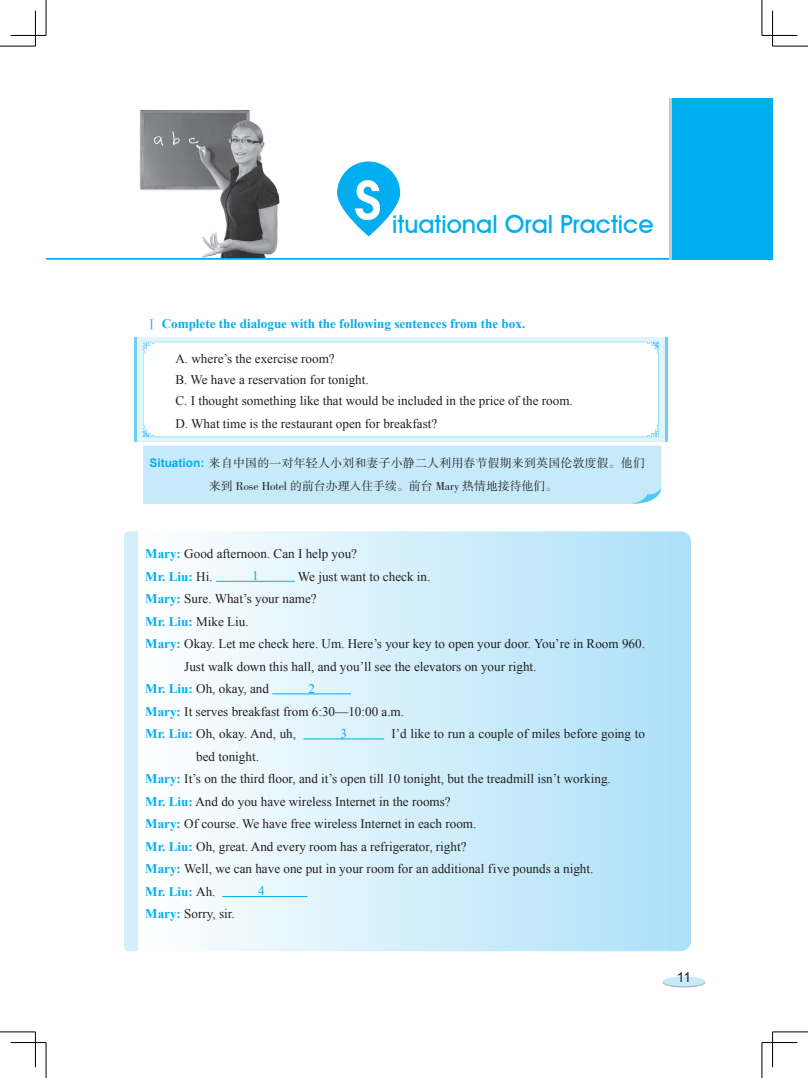
<style>
.page{position:relative;width:808px;height:1078px;background:#fff}
.page>*{position:absolute;margin:0;border:0;box-sizing:border-box;transform-origin:0 0}
.t1{font:500 25px "Avant Garde IT Cby BT";color:#00aeef}
.t2{font:13.75px "Arial";color:#231f20}
.t3{font:13.12px/22.5px "Times New Roman";color:#231f20}
.t4{font:700 13.12px "Times New Roman";color:#00aeef}
.t5{font:13.12px "Times New Roman";color:#00aeef}
.t6{font:11.88px/22.5px "FZSSK GBK1 0";letter-spacing:.02em;color:#231f20}
.s1{font-family:"Sim Sun";font-weight:400}
.s2{font-family:"Arial";font-weight:700;color:#00aeef}
.s3{font-weight:700;color:#00aeef}
.s4{color:#00aeef}
</style>
<div class="page">
<svg style="left:663px;top:977px;width:42px;height:10px"></svg>
<div style="left:663px;top:976px;width:42px;height:10px;background:#c6eafa;border-radius:50%"></div>
<div style="left:143px;top:445px;width:519px;height:59px;background:#c6eafa"></div>
<img style="left:140px;top:110px;width:140px;height:148px">
<div style="left:338px;top:162px;width:62px;height:74px;background:#00aeef;border-radius:31px"></div>
<div style="left:337px;top:162px;width:63px;height:74px;border:1px solid #00aeef;border-radius:31px"></div>
<hr style="left:46px;top:258px;width:638px;height:2px;background:#00aeef">
<div style="left:669px;top:98px;width:10px;height:162px;background:#c7c8ca"></div>
<div style="left:672px;top:98px;width:100px;height:162px;background:#00aeef"></div>
<div style="left:135px;top:337px;width:532px;height:104px;background:#e1f4fc"></div>
<hr style="left:135px;top:337px;width:2px;height:104px;background:#6bcff6">
<hr style="left:665px;top:337px;width:2px;height:104px;background:#6bcff6">
<div style="left:143px;top:341px;width:516px;height:96px;background:#fff"></div>
<svg style="left:202px;top:531px;width:489px;height:419px;background:#cfedfa"></svg>
<div style="left:124px;top:531px;width:14px;height:419px;background:#d4effb"></div>
<hr style="left:216px;top:581px;width:79px;height:1px;background:#00aeef">
<hr style="left:272px;top:693px;width:79px;height:1px;background:#00aeef">
<hr style="left:304px;top:738px;width:80px;height:1px;background:#00aeef">
<hr style="left:222px;top:896px;width:85px;height:1px;background:#00aeef">
<hr style="left:0;top:46px;width:35px;height:1px;background:#000">
<hr style="left:772px;top:46px;width:36px;height:1px;background:#000">
<hr style="left:0;top:1031px;width:35px;height:1px;background:#000">
<hr style="left:772px;top:1031px;width:36px;height:1px;background:#000">
<hr style="left:46px;top:0;width:1px;height:35px;background:#000">
<hr style="left:46px;top:1042px;width:1px;height:35px;background:#000">
<hr style="left:762px;top:0;width:1px;height:35px;background:#000">
<hr style="left:762px;top:1042px;width:1px;height:35px;background:#000">
<hr style="left:11px;top:35px;width:35px;height:1px;background:#000">
<hr style="left:762px;top:35px;width:35px;height:1px;background:#000">
<hr style="left:11px;top:1042px;width:35px;height:1px;background:#000">
<hr style="left:762px;top:1042px;width:35px;height:1px;background:#000">
<hr style="left:35px;top:11px;width:1px;height:35px;background:#000">
<hr style="left:35px;top:1031px;width:1px;height:36px;background:#000">
<hr style="left:772px;top:11px;width:1px;height:35px;background:#000">
<hr style="left:772px;top:1031px;width:1px;height:36px;background:#000">
<h1 class="t1" style="left:354px;top:209px;width:301px"><sup>S</sup> ituational Oral Practice</h1>
<p class="t4" style="left:145px;top:314px;width:381px"><span class="s1">Ⅰ</span> Complete the dialogue with the following sentences from the box.</p>
<p class="t3" style="left:175px;top:347px;width:399px;line-height:21.2px">A. where’s the exercise room?<br>B. We have a reservation for tonight.<br>C. I thought something like that would be included in the price of the room.</p>
<p class="t3" style="left:175px;top:412px;width:263px">D. What time is the restaurant open for breakfast?</p>
<p class="t6" style="left:209px;top:452px;width:437px;text-indent:-60px"><span class="s2">Situation:</span> 来自中国的一对年轻人小刘和妻子小静二人利用春节假期来到英国伦敦度假。他们来到 Rose Hotel 的前台办理入住手续。前台 Mary 热情地接待他们。</p>
<p class="t3" style="left:145px;top:542px;width:213px"><span class="s3">Mary:</span> Good afternoon. Can I help you?<br><span class="s3">Mr. Liu:</span> Hi.</p>
<p class="t5" style="left:252px;top:566px;width:8px">1</p>
<p class="t3" style="left:298px;top:564px;width:134px">We just want to check in.</p>
<p class="t3" style="left:145px;top:587px;width:173px"><span class="s3">Mary:</span> Sure. What’s your name?</p>
<p class="t3" style="left:145px;top:609px;width:105px"><span class="s3">Mr. Liu:</span> Mike Liu.</p>
<p class="t3" style="left:145px;top:632px;width:501px"><span class="s3">Mary:</span> Okay. Let me check here. Um. Here’s your key to open your door. You’re in Room 960.</p>
<p class="t3" style="left:184px;top:654px;width:354px">Just walk down this hall, and you’ll see the elevators on your right.</p>
<p class="t3" style="left:145px;top:677px;width:125px"><span class="s3">Mr. Liu:</span> Oh, okay, and</p>
<p class="t3" style="left:145px;top:676px;width:260px;text-indent:163px"><span class="s4">2<br></span><span class="s3">Mary:</span> It serves breakfast from 6:30—10:00 a.m.<br><span class="s3">Mr. Liu:</span> Oh, okay. And, uh,</p>
<p class="t5" style="left:341px;top:724px;width:8px">3</p>
<p class="t3" style="left:391px;top:722px;width:255px">I’d like to run a couple of miles before going to</p>
<p class="t3" style="left:145px;top:744px;width:467px;text-indent:51px">bed tonight.<br><span class="s3">Mary:</span> It’s on the third floor, and it’s open till 10 tonight, but the treadmill isn’t working.<br><span class="s3">Mr. Liu:</span> And do you have wireless Internet in the rooms?<br><span class="s3">Mary:</span> Of course. We have free wireless Internet in each room.<br><span class="s3">Mr. Liu:</span> Oh, great. And every room has a refrigerator, right?<br><span class="s3">Mary:</span> Well, we can have one put in your room for an additional five pounds a night.<br><span class="s3">Mr. Liu:</span> Ah.</p>
<p class="t5" style="left:258px;top:881px;width:8px">4</p>
<p class="t3" style="left:145px;top:902px;width:91px"><span class="s3">Mary:</span> Sorry, sir.</p>
<p class="t2" style="left:677px;top:967px;width:16px">11</p>
</div>
